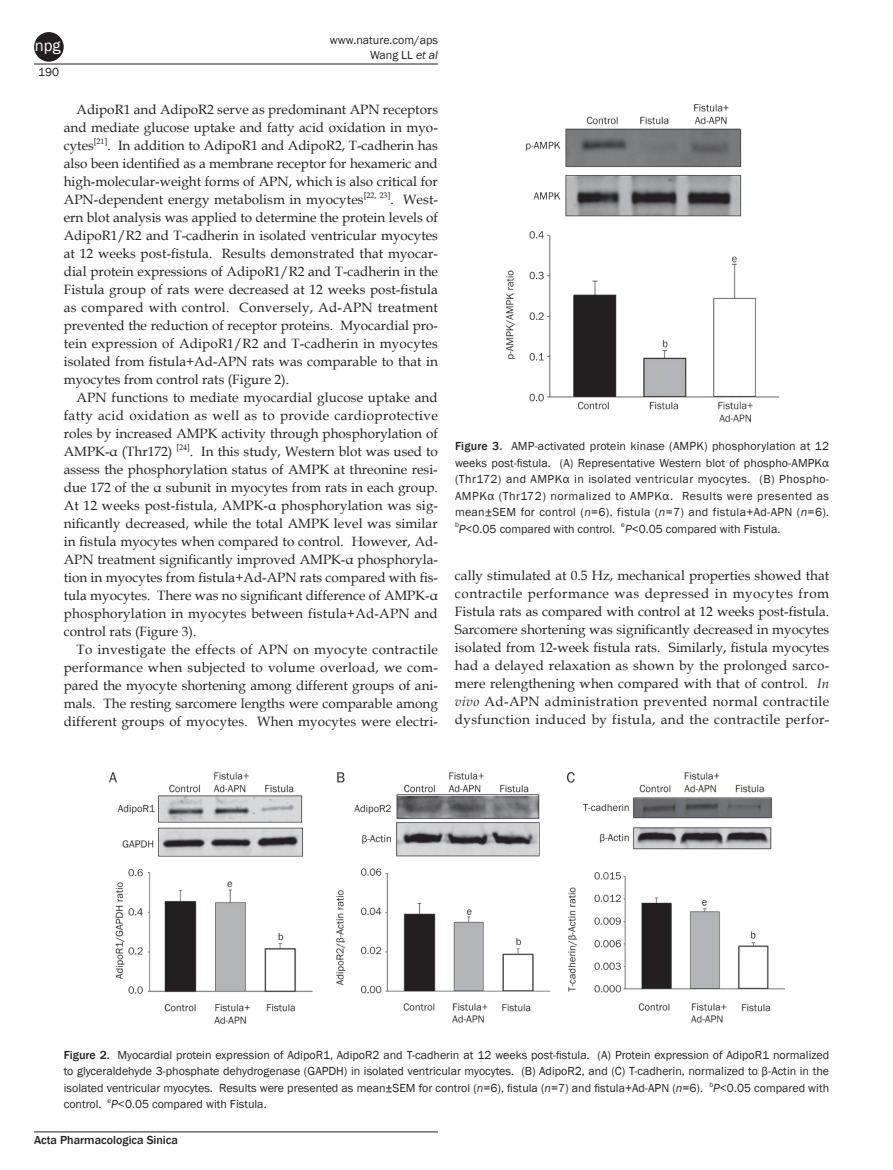
<style>
.page{position:relative;width:893px;height:1170px;background:#fff}
.page>*{position:absolute;margin:0;border:0;box-sizing:border-box;transform-origin:0 0}
.t1{font:16.5px "Franklin Gothic";color:#fff}
.t2{font:13.5px/18px "Book Antiqua 2";color:#231f20;text-align:justify}
.t3{font:13.5px/18px "Book Antiqua";color:#231f20;text-align:justify}
.t4{font:13.5px/18px "Book Antiqua 2";letter-spacing:.02em;color:#231f20}
.t5{font:13.5px "Book Antiqua 2";letter-spacing:.03em;color:#231f20}
.t6{font:12px/16.5px "Franklin Gothic Book 2";color:#231f20;text-align:justify}
.t7{font:12px/15px "Franklin Gothic";color:#231f20;text-align:right}
.t8{font:500 12px "Franklin Gothic";color:#231f20}
.s1{font-style:italic}
.s2{font-family:"Book Antiqua 2"}
.s3{font-family:"Book Antiqua"}
.s4{font-family:"Franklin Gothic";font-weight:500}
.s5{font-family:"Franklin Gothic";font-style:italic}
.s6{font-family:"Book Antiqua";font-style:italic}
.s7{font-family:"Franklin Gothic"}
</style>
<div class="page">
<hr style="left:34px;top:64px;width:404px;height:1px;background:#231f20">
<hr style="left:34px;top:1131px;width:404px;height:1px;background:#231f20">
<div style="left:34px;top:32px;width:30px;height:30px;background:#231f20;border-radius:50%"></div>
<img style="left:109px;top:772px;width:676px;height:253px">
<img style="left:506px;top:104px;width:272px;height:318px">
<p class="t1" style="left:35px;top:35px;width:27px">npg</p>
<p class="t6" style="left:38px;top:64px;width:22px">190</p>
<p class="t7" style="left:330px;top:32px;width:110px">www.nature.com/aps<br>Wang LL <span class="s1">et al</span></p>
<p class="t2" style="left:64px;top:100px;width:376px;text-indent:13px">AdipoR1 and AdipoR2 serve as predominant APN receptors and mediate glucose uptake and fatty acid oxidation in myo&shy;cytes<sup>[21]</sup>. In addition to AdipoR1 and AdipoR2, T-cadherin has</p>
<p class="t3" style="left:64px;top:154px;width:375px">also been identified as a membrane receptor for hexameric and</p>
<p class="t2" style="left:64px;top:172px;width:376px">high-molecular-weight forms of APN, which is also critical for APN-dependent energy metabolism in myocytes<sup>[22,</sup> <sup>23]</sup>. West&shy;ern blot analysis was applied to determine the protein levels of AdipoR1/R2 and T-cadherin in isolated ventricular myocytes</p>
<p class="t3" style="left:64px;top:244px;width:376px">at 12 weeks post-fistula. Results demonstrated that myocar<span class="s2">-</span></p>
<p class="t2" style="left:64px;top:262px;width:376px">dial protein expressions of AdipoR1/R2 and T-cadherin in the</p>
<p class="t3" style="left:64px;top:280px;width:376px">Fistula group of rats were decreased at 12 weeks post-fistula</p>
<p class="t2" style="left:64px;top:298px;width:376px">as compared with control. Conversely, Ad-APN treatment prevented the reduction of receptor proteins. Myocardial pro&shy;tein expression of AdipoR1/R2 and T-cadherin in myocytes</p>
<p class="t3" style="left:64px;top:352px;width:376px">isolated from fistula+Ad-APN rats was comparable to that in</p>
<p class="t2" style="left:64px;top:370px;width:227px">myocytes from control rats (Figure 2).</p>
<p class="t2" style="left:77px;top:388px;width:363px">APN functions to mediate myocardial glucose uptake and</p>
<p class="t5" style="left:64px;top:405px;width:376px">fatty acid oxidation as well as to provide cardioprotective</p>
<p class="t2" style="left:64px;top:424px;width:376px">roles by increased AMPK activity through phosphorylation of</p>
<p class="t2" style="left:64px;top:442px;width:376px"><span class="s3">AMPK-α (Thr172)</span> <sup>[24]</sup>. In this study, Western blot was used to</p>
<p class="t2" style="left:64px;top:460px;width:375px">assess the phosphorylation status of AMPK at threonine resi-</p>
<p class="t3" style="left:64px;top:478px;width:376px">due 172 of the α subunit in myocytes from rats in each group.<br>At 12 weeks post-fistula, AMPK-α phosphorylation was sig&shy;nificantly decreased, while the total AMPK level was similar in fistula myocytes when compared to control. However, Ad-APN treatment significantly improved AMPK-α phosphoryla&shy;tion in myocytes from fistula+Ad-APN rats compared with fis&shy;tula myocytes. There was no significant difference of AMPK-α</p>
<p class="t2" style="left:64px;top:604px;width:375px">phosphorylation in myocytes between fistula+Ad-APN and control rats (Figure 3).</p>
<p class="t2" style="left:64px;top:640px;width:376px;text-indent:13px">To investigate the effects of APN on myocyte contractile performance when subjected to volume overload, we com&shy;pared the myocyte shortening among different groups of ani&shy;mals. The resting sarcomere lengths were comparable among different groups of myocytes. When myocytes were electri-</p>
<p class="t6" style="left:455px;top:438px;width:376px"><span class="s4">Figure 3.</span> AMP-activated protein kinase (AMPK) phosphorylation at 12 weeks post-fistula. (A) Representative Western blot of phospho-AMPKα (Thr172) and AMPKα in isolated ventricular myocytes. (B) Phospho-AMPKα (Thr172) normalized to AMPKα. Results were presented as mean±SEM for control (<span class="s5">n</span>=6), fistula (<span class="s5">n</span>=7) and fistula+Ad-APN (<span class="s5">n</span>=6). <sup>b</sup><span class="s5">P</span>&lt;0.05 compared with control. <sup>e</sup><span class="s5">P</span>&lt;0.05 compared with Fistula.</p>
<p class="t4" style="left:455px;top:566px;width:376px">cally stimulated at 0.5 Hz, mechanical properties showed that contractile performance was depressed in myocytes from</p>
<p class="t3" style="left:455px;top:602px;width:376px">Fistula rats as compared with control at 12 weeks post-fistula.<br>Sarcomere shortening was significantly decreased in myocytes isolated from 12-week fistula rats. Similarly, fistula myocytes</p>
<p class="t2" style="left:455px;top:656px;width:376px">had a delayed relaxation as shown by the prolonged sarco&shy;mere relengthening when compared with that of control. <span class="s6">In vivo</span> Ad-APN administration prevented normal contractile dysfunction induced by fistula, and the contractile perfor-</p>
<p class="t6" style="left:64px;top:1046px;width:767px"><span class="s4">Figure 2.</span> Myocardial protein expression of AdipoR1, AdipoR2 and T-cadherin at 12 weeks post-fistula. (A) Protein expression of AdipoR1 normalized to glyceraldehyde 3-phosphate dehydrogenase (GAPDH) in isolated ventricular myocytes. (B) AdipoR2, and (C) T-cadherin, normalized to β-Actin in the isolated ventricular myocytes. Results were presented as mean±SEM for control (<span class="s5">n</span>=6), fistula (<span class="s5">n</span>=7) and fistula+Ad-APN (<span class="s5">n</span>=6). <sup>b</sup><span class="s5">P</span>&lt;0.05 compared with <span class="s7">control.</span> <sup>e</sup><span class="s5">P</span>&lt;0.05 compared with Fistula.</p>
<p class="t8" style="left:34px;top:1132px;width:145px">Acta Pharmacologica Sinica</p>
</div>
